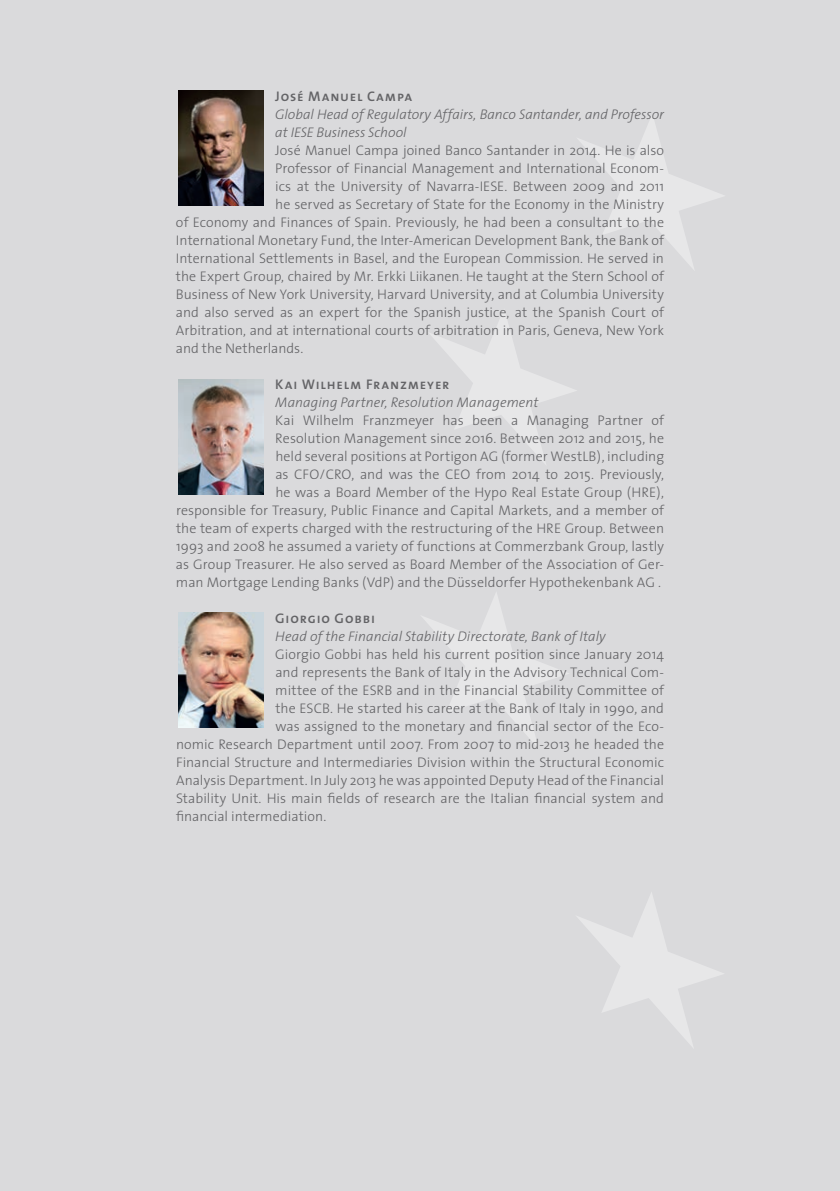
<style>
.page{position:relative;width:840px;height:1191px;background:#fff}
.page>*{position:absolute;margin:0;border:0;box-sizing:border-box;transform-origin:0 0}
.t1{font:300 14px/18px "The Sans";letter-spacing:.005em;color:#636366;text-align:right}
.t2{font:italic 300 14px/18px "The Sans";color:#636366}
.t3{font:14px "The Sans Semi Bold Caps";letter-spacing:.06em;color:#636366}
</style>
<div class="page">
<div style="left:0;top:0;width:839px;height:1191px;background:#dadadc"></div>
<svg style="left:577px;top:893px;width:147px;height:154px"></svg>
<svg style="left:422px;top:593px;width:147px;height:154px"></svg>
<svg style="left:430px;top:115px;width:294px;height:349px"></svg>
<img style="left:179px;top:380px;width:85px;height:114px">
<img style="left:179px;top:91px;width:85px;height:114px">
<img style="left:179px;top:612px;width:85px;height:115px">
<p class="t3" style="left:275px;top:84px;width:138px">José Manuel Campa</p>
<p class="t2" style="left:275px;top:105px;width:390px">Global Head of Regulatory Affairs, Banco Santander, and Professor at IESE Business School</p>
<p class="t1" style="left:275px;top:141px;width:390px">José Manuel Campa joined Banco Santander in 2014. He is also</p>
<p class="t1" style="left:275px;top:159px;width:390px">Professor of Financial Management and International Econom-</p>
<p class="t1" style="left:275px;top:177px;width:390px">ics at the University of Navarra-IESE. Between 2009 and 2011</p>
<p class="t1" style="left:275px;top:195px;width:390px">he served as Secretary of State for the Economy in the Ministry</p>
<p class="t1" style="left:176px;top:213px;width:489px">of Economy and Finances of Spain. Previously, he had been a consultant to the</p>
<p class="t1" style="left:176px;top:231px;width:489px">International Monetary Fund, the Inter-American Development Bank, the Bank of</p>
<p class="t1" style="left:176px;top:249px;width:489px">International Settlements in Basel, and the European Commission. He served in</p>
<p class="t1" style="left:176px;top:267px;width:489px">the Expert Group, chaired by Mr. Erkki Liikanen. He taught at the Stern School of</p>
<p class="t1" style="left:176px;top:285px;width:489px">Business of New York University, Harvard University, and at Columbia University</p>
<p class="t1" style="left:176px;top:303px;width:489px">and also served as an expert for the Spanish justice, at the Spanish Court of</p>
<p class="t1" style="left:176px;top:321px;width:489px">Arbitration, and at international courts of arbitration in Paris, Geneva, New York</p>
<p class="t1" style="left:176px;top:339px;width:129px">and the Netherlands.</p>
<p class="t3" style="left:275px;top:373px;width:175px">Kai Wilhelm Franzmeyer</p>
<p class="t2" style="left:275px;top:393px;width:265px">Managing Partner, Resolution Management</p>
<p class="t1" style="left:176px;top:411px;width:489px">Kai Wilhelm Franzmeyer has been a Managing Partner of<br>Resolution Management since 2016. Between 2012 and 2015, he<br>held several positions at Portigon AG (former WestLB), including<br>as CFO/CRO, and was the CEO from 2014 to 2015. Previously,<br>he was a Board Member of the Hypo Real Estate Group (HRE),<br>responsible for Treasury, Public Finance and Capital Markets, and a member of the team of experts charged with the restructuring of the HRE Group. Between 1993 and 2008 he assumed a variety of functions at Commerzbank Group, lastly as Group Treasurer. He also served as Board Member of the Association of Ger&shy;man Mortgage Lending Banks (VdP) and the Düsseldorfer Hypothekenbank AG .</p>
<p class="t3" style="left:275px;top:607px;width:101px">Giorgio Gobbi</p>
<p class="t2" style="left:275px;top:627px;width:332px">Head of the Financial Stability Directorate, Bank of Italy</p>
<p class="t1" style="left:275px;top:645px;width:390px">Giorgio Gobbi has held his current position since January 2014</p>
<p class="t1" style="left:275px;top:663px;width:390px">and represents the Bank of Italy in the Advisory Technical Com-</p>
<p class="t1" style="left:275px;top:681px;width:390px">mittee of the ESRB and in the Financial Stability Committee of</p>
<p class="t1" style="left:275px;top:699px;width:390px">the ESCB. He started his career at the Bank of Italy in 1990, and</p>
<p class="t1" style="left:275px;top:717px;width:390px">was assigned to the monetary and financial sector of the Eco-</p>
<p class="t1" style="left:176px;top:735px;width:489px">nomic Research Department until 2007. From 2007 to mid-2013 he headed the</p>
<p class="t1" style="left:176px;top:753px;width:489px">Financial Structure and Intermediaries Division within the Structural Economic</p>
<p class="t1" style="left:176px;top:771px;width:489px">Analysis Department. In July 2013 he was appointed Deputy Head ofthe Financial</p>
<p class="t1" style="left:176px;top:789px;width:489px">Stability Unit. His main fields of research are the Italian financial system and</p>
<p class="t1" style="left:176px;top:807px;width:152px">financial intermediation.</p>
</div>
